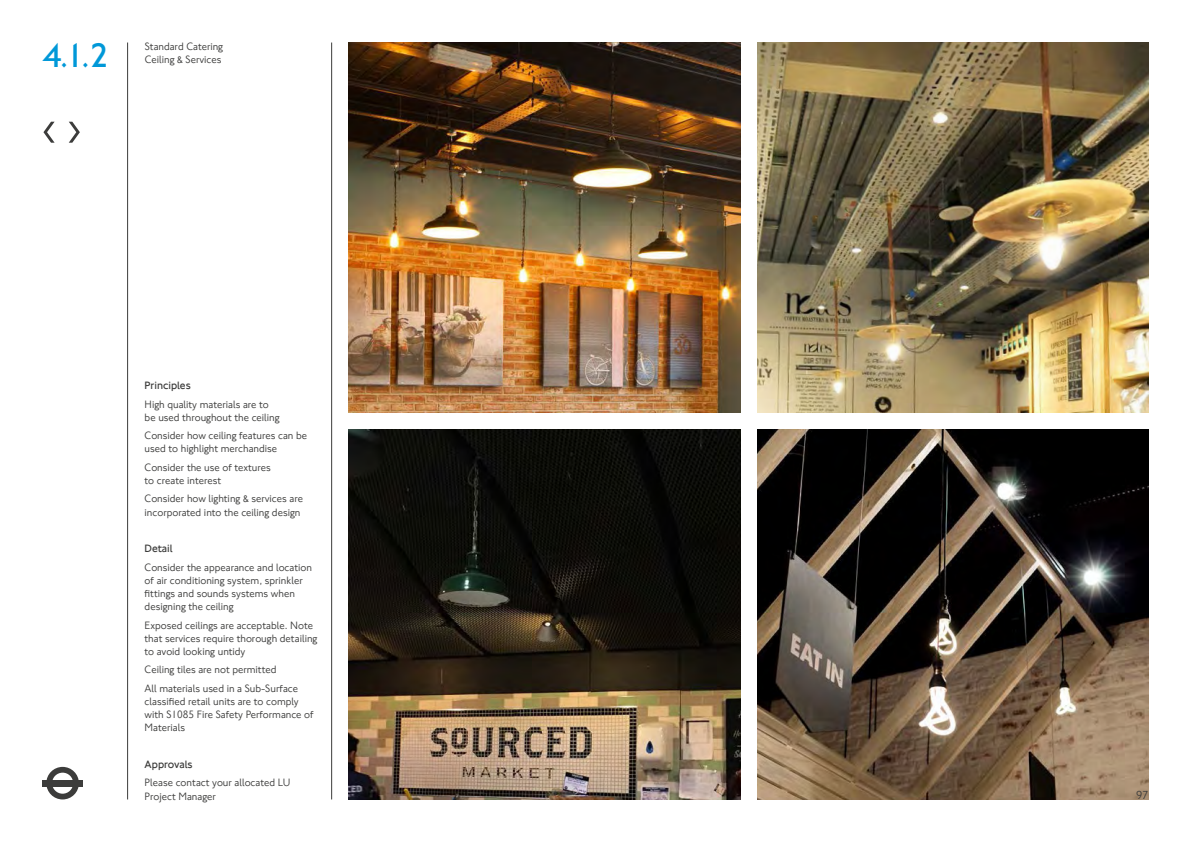
<style>
.page{position:relative;width:1191px;height:842px;background:#fff}
.page>*{position:absolute;margin:0;border:0;box-sizing:border-box;transform-origin:0 0}
.t1{font:300 35px "NJ Font";color:#0098d8}
.t2{font:12px "NJ Font";color:#3c3c3b}
.t3{font:11px/13.2px "NJ Font";color:#3c3c3b}
.t4{font:300 11px "NJ Font";color:#3c3c3b}
</style>
<div class="page">
<hr style="left:331px;top:43px;width:1px;height:756px;background:#3c3c3b">
<img style="left:349px;top:43px;width:391px;height:369px">
<img style="left:349px;top:429px;width:391px;height:370px">
<img style="left:757px;top:43px;width:391px;height:369px">
<img style="left:757px;top:429px;width:391px;height:370px">
<svg style="left:43px;top:122px;width:12px;height:21px"></svg>
<hr style="left:127px;top:43px;width:1px;height:756px;background:#3c3c3b">
<svg style="left:69px;top:122px;width:11px;height:21px"></svg>
<svg style="left:46px;top:767px;width:33px;height:32px"></svg>
<div style="left:43px;top:780px;width:40px;height:6px;background:#3c3c3b"></div>
<h1 class="t1" style="left:43px;top:34px;width:68px">4.1.2</h1>
<p class="t3" style="left:145px;top:40px;width:80px">Standard Catering<br>Ceiling &amp; Services</p>
<p class="t4" style="left:145px;top:379px;width:48px">Principles</p>
<p class="t3" style="left:145px;top:398px;width:136px">High quality materials are to be used throughout the ceiling</p>
<p class="t3" style="left:145px;top:429px;width:164px">Consider how ceiling features can be used to highlight merchandise</p>
<p class="t3" style="left:145px;top:461px;width:128px">Consider the use of textures to create interest</p>
<p class="t3" style="left:145px;top:492px;width:160px">Consider how lighting &amp; services are incorporated into the ceiling design</p>
<p class="t4" style="left:145px;top:542px;width:30px">Detail</p>
<p class="t3" style="left:145px;top:561px;width:169px">Consider the appearance and location of air conditioning system, sprinkler fittings and sounds systems when designing the ceiling</p>
<p class="t3" style="left:145px;top:619px;width:174px">Exposed ceilings are acceptable. Note that services require thorough detailing to avoid looking untidy</p>
<p class="t3" style="left:145px;top:661px;width:155px;line-height:18.3px">Ceiling tiles are not permitted<br>All materials used in a Sub-Surface</p>
<p class="t3" style="left:145px;top:695px;width:171px">classified retail units are to comply with S1085 Fire Safety Performance of<br>Materials</p>
<p class="t4" style="left:145px;top:758px;width:50px">Approvals</p>
<p class="t3" style="left:145px;top:776px;width:147px">Please contact your allocated LU<br>Project Manager</p>
<p class="t2" style="left:1136px;top:788px;width:14px">97</p>
</div>
